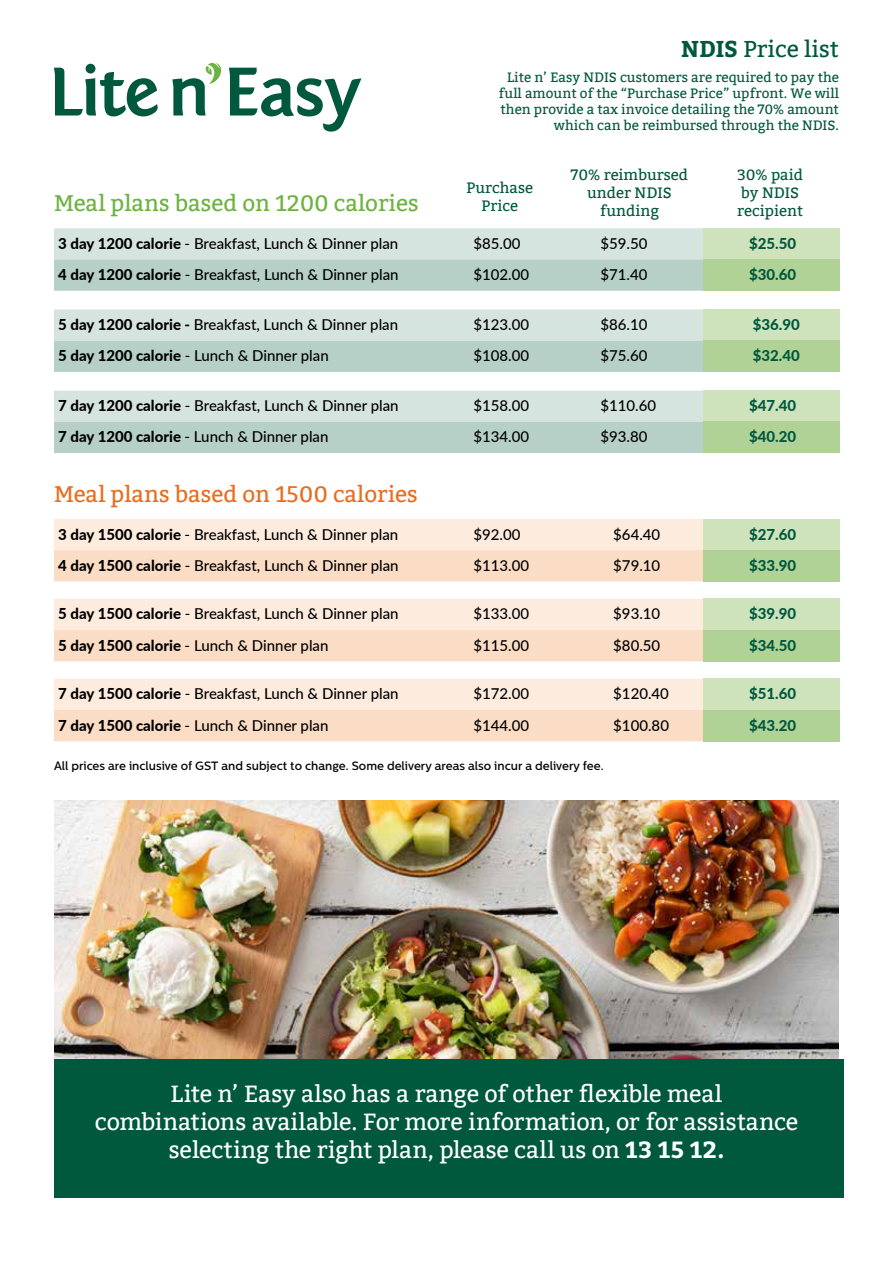
<style>
.page{position:relative;width:893px;height:1263px;background:#fff}
.page>*{position:absolute;margin:0;border:0;box-sizing:border-box;transform-origin:0 0}
.t1{font:23.25px/27.9px "Bitter";letter-spacing:-.005em;color:#fff;text-align:center}
.t2{font:22.8px "Bitter";color:#00583d}
.t3{font:22.5px "Bitter";color:#6cb33f}
.t4{font:22.5px "Bitter";color:#e86d1f}
.t5{font:500 15px "Lato";color:#000}
.t6{font:800 15px "Lato";color:#00583d}
.t7{font:15px/18px "Bitter";color:#00583d;text-align:center}
.t8{font:13.5px/16.2px "Bitter";color:#00583d;text-align:right}
.t9{font:500 12px "Centrale Sans";color:#000}
.s1{font-weight:700}
.s2{font-weight:800}
</style>
<div class="page">
<img style="left:54px;top:801px;width:785px;height:258px">
<div style="left:703px;top:309px;width:136px;height:32px;background:#cee2bc"></div>
<svg style="left:54px;top:309px;width:649px;height:63px;background:#c6dad3"></svg>
<div style="left:703px;top:341px;width:136px;height:31px;background:#b1d296"></div>
<div style="left:703px;top:391px;width:136px;height:31px;background:#cee2bc"></div>
<svg style="left:54px;top:391px;width:649px;height:62px;background:#c6d9d3"></svg>
<div style="left:703px;top:422px;width:136px;height:31px;background:#b1d296"></div>
<div style="left:703px;top:228px;width:136px;height:31px;background:#cee2bc"></div>
<svg style="left:54px;top:228px;width:649px;height:63px;background:#c6dad3"></svg>
<div style="left:703px;top:259px;width:136px;height:32px;background:#b1d296"></div>
<div style="left:703px;top:599px;width:136px;height:31px;background:#cee2bc"></div>
<svg style="left:54px;top:599px;width:649px;height:62px;background:#fce4d1"></svg>
<div style="left:703px;top:630px;width:136px;height:31px;background:#b1d296"></div>
<div style="left:703px;top:679px;width:136px;height:31px;background:#cee2bc"></div>
<svg style="left:54px;top:679px;width:649px;height:62px;background:#fce4d1"></svg>
<div style="left:703px;top:710px;width:136px;height:31px;background:#b1d296"></div>
<div style="left:703px;top:519px;width:136px;height:31px;background:#cee2bc"></div>
<svg style="left:54px;top:519px;width:649px;height:62px;background:#fce4d1"></svg>
<div style="left:703px;top:550px;width:136px;height:31px;background:#b1d296"></div>
<div style="left:54px;top:1059px;width:789px;height:139px;background:#00583d"></div>
<svg style="left:229px;top:68px;width:132px;height:64px"></svg>
<svg style="left:54px;top:64px;width:104px;height:52px"></svg>
<svg style="left:172px;top:63px;width:50px;height:53px"></svg>
<h3 class="t3" style="left:54px;top:190px;width:366px">Meal plans based on 1200 calories</h3>
<h2 class="t2" style="left:681px;top:36px;width:159px"><span class="s1">NDIS</span> Price list</h2>
<p class="t8" style="left:499px;top:69px;width:342px">Lite n’ Easy NDIS customers are required to pay the full amount of the “Purchase Price” upfront. We will then provide a tax invoice detailing the 70% amount which can be reimbursed through the NDIS.</p>
<p class="t7" style="left:467px;top:179px;width:68px">Purchase<br>Price</p>
<p class="t7" style="left:571px;top:166px;width:119px">70% reimbursed under NDIS funding</p>
<p class="t7" style="left:737px;top:166px;width:67px;text-align:left">30% paid by NDIS recipient</p>
<p class="t5" style="left:58px;top:233px;width:342px"><span class="s2">3 day 1200 calorie</span> - Breakfast, Lunch &amp; Dinner plan</p>
<p class="t5" style="left:473px;top:233px;width:49px">$85.00</p>
<p class="t5" style="left:600px;top:233px;width:49px">$59.50</p>
<p class="t6" style="left:749px;top:232px;width:49px">$25.50</p>
<p class="t5" style="left:58px;top:264px;width:342px"><span class="s2">4 day 1200 calorie</span> - Breakfast, Lunch &amp; Dinner plan</p>
<p class="t5" style="left:473px;top:264px;width:57px">$102.00</p>
<p class="t5" style="left:600px;top:264px;width:49px">$71.40</p>
<p class="t6" style="left:749px;top:263px;width:49px">$30.60</p>
<p class="t5" style="left:58px;top:314px;width:341px"><span class="s2">5 day 1200 calorie -</span> Breakfast, Lunch &amp; Dinner plan</p>
<p class="t5" style="left:473px;top:314px;width:57px">$123.00</p>
<p class="t5" style="left:600px;top:314px;width:49px">$86.10</p>
<p class="t6" style="left:753px;top:313px;width:49px">$36.90</p>
<p class="t5" style="left:58px;top:345px;width:272px"><span class="s2">5 day 1200 calorie</span> - Lunch &amp; Dinner plan</p>
<p class="t5" style="left:473px;top:345px;width:57px">$108.00</p>
<p class="t5" style="left:600px;top:345px;width:49px">$75.60</p>
<p class="t6" style="left:753px;top:345px;width:49px">$32.40</p>
<p class="t5" style="left:58px;top:395px;width:342px"><span class="s2">7 day 1200 calorie</span> - Breakfast, Lunch &amp; Dinner plan</p>
<p class="t5" style="left:473px;top:395px;width:57px">$158.00</p>
<p class="t5" style="left:600px;top:395px;width:57px">$110.60</p>
<p class="t6" style="left:749px;top:395px;width:49px">$47.40</p>
<p class="t5" style="left:58px;top:426px;width:272px"><span class="s2">7 day 1200 calorie</span> - Lunch &amp; Dinner plan</p>
<p class="t5" style="left:473px;top:426px;width:57px">$134.00</p>
<p class="t5" style="left:600px;top:426px;width:49px">$93.80</p>
<p class="t6" style="left:749px;top:426px;width:49px">$40.20</p>
<h3 class="t4" style="left:54px;top:481px;width:365px">Meal plans based on 1500 calories</h3>
<p class="t5" style="left:58px;top:523px;width:342px"><span class="s2">3 day 1500 calorie</span> - Breakfast, Lunch &amp; Dinner plan</p>
<p class="t5" style="left:473px;top:523px;width:49px">$92.00</p>
<p class="t5" style="left:613px;top:523px;width:49px">$64.40</p>
<p class="t6" style="left:749px;top:523px;width:49px">$27.60</p>
<p class="t5" style="left:58px;top:554px;width:342px"><span class="s2">4 day 1500 calorie</span> - Breakfast, Lunch &amp; Dinner plan</p>
<p class="t5" style="left:473px;top:554px;width:57px">$113.00</p>
<p class="t5" style="left:613px;top:554px;width:49px">$79.10</p>
<p class="t6" style="left:749px;top:554px;width:49px">$33.90</p>
<p class="t5" style="left:58px;top:603px;width:342px"><span class="s2">5 day 1500 calorie</span> - Breakfast, Lunch &amp; Dinner plan</p>
<p class="t5" style="left:473px;top:603px;width:57px">$133.00</p>
<p class="t5" style="left:613px;top:603px;width:49px">$93.10</p>
<p class="t6" style="left:749px;top:603px;width:49px">$39.90</p>
<p class="t5" style="left:58px;top:634px;width:272px"><span class="s2">5 day 1500 calorie</span> - Lunch &amp; Dinner plan</p>
<p class="t5" style="left:473px;top:634px;width:57px">$115.00</p>
<p class="t5" style="left:613px;top:634px;width:49px">$80.50</p>
<p class="t6" style="left:749px;top:634px;width:49px">$34.50</p>
<p class="t5" style="left:58px;top:683px;width:342px"><span class="s2">7 day 1500 calorie</span> - Breakfast, Lunch &amp; Dinner plan</p>
<p class="t5" style="left:473px;top:683px;width:57px">$172.00</p>
<p class="t5" style="left:613px;top:683px;width:57px">$120.40</p>
<p class="t6" style="left:749px;top:683px;width:49px">$51.60</p>
<p class="t5" style="left:58px;top:714px;width:272px"><span class="s2">7 day 1500 calorie</span> - Lunch &amp; Dinner plan</p>
<p class="t5" style="left:473px;top:714px;width:57px">$144.00</p>
<p class="t5" style="left:613px;top:714px;width:57px">$100.80</p>
<p class="t6" style="left:749px;top:714px;width:49px">$43.20</p>
<p class="t9" style="left:54px;top:759px;width:551px">All prices are inclusive of GST and subject to change. Some delivery areas also incur a delivery fee.</p>
<h1 class="t1" style="left:95px;top:1080px;width:705px">Lite n’ Easy also has a range of other flexible meal combinations available. For more information, or for assistance selecting the right plan, please call us on <span class="s1">13 15 12.</span></h1>
</div>
